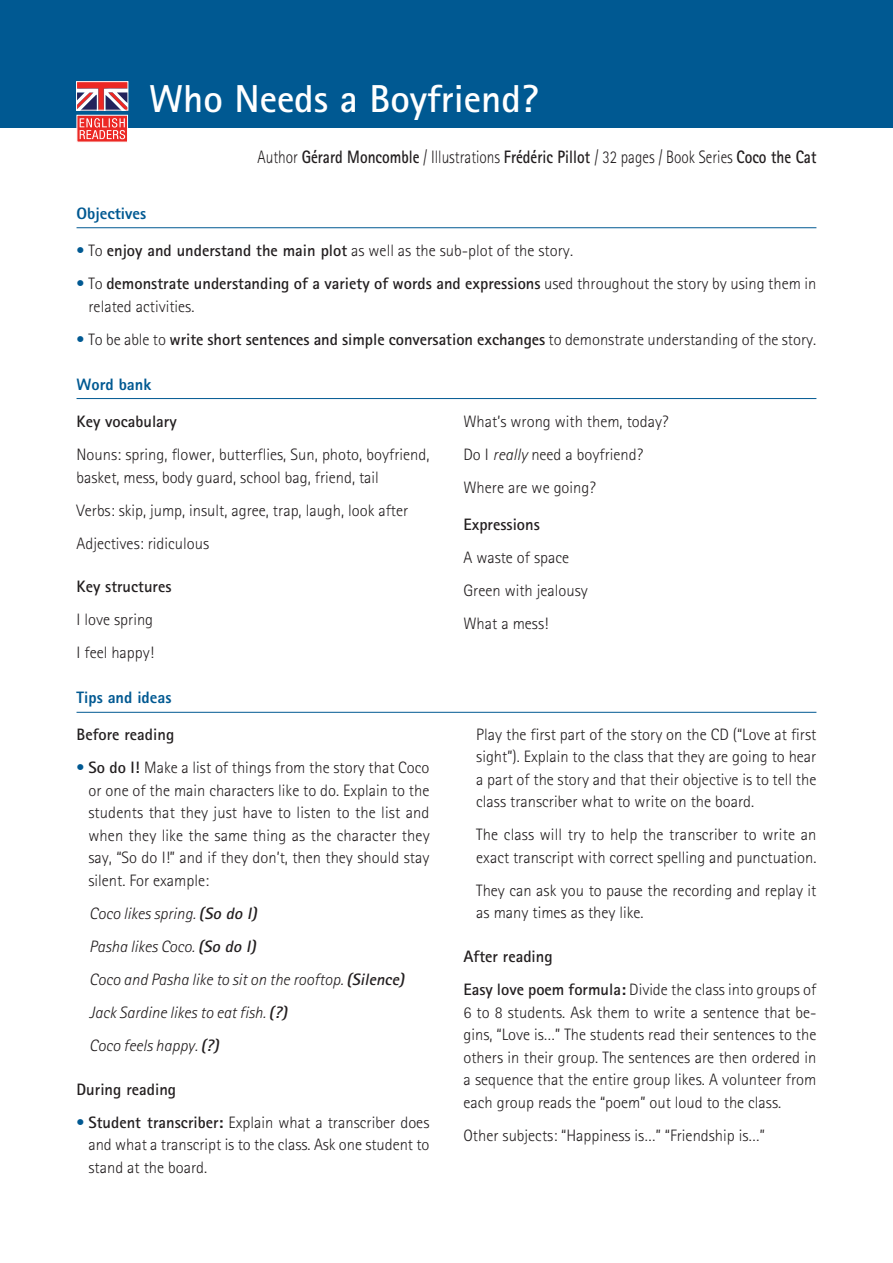
<style>
.page{position:relative;width:893px;height:1263px;background:#fff}
.page>*{position:absolute;margin:0;border:0;box-sizing:border-box;transform-origin:0 0}
.seccion_AD_verde{font:700 39px "Rotis Sans Serif";color:#fff}
.t1{font:300 18px "Rotis Sans Serif";color:#231f20;scale:.85 1}
._2_Tx_Guia{font:300 16.5px/22.5px "Rotis Sans Serif";color:#231f20}
._2_Tx_Guia-2{font:700 16.5px "Rotis Sans Serif";color:#231f20}
._2_Tx_Guia-3{font:italic 300 16.5px "Rotis Sans Serif";color:#231f20}
._3_Epígrafes_verdes{font:800 16.5px "Rotis Sans Serif";color:#005992}
.s1{font-weight:700}
.s2{color:#005992}
.s3{font-weight:300;color:#005992}
.s4{font-weight:300}
.s5{font-style:italic}
</style>
<div class="page">
<div style="left:0;top:0;width:893px;height:128px;background:#005992"></div>
<svg style="left:77px;top:115px;width:51px;height:27px"></svg>
<svg style="left:78px;top:83px;width:48px;height:26px"></svg>
<div style="left:76px;top:81px;width:52px;height:30px;border:1px solid #fff"></div>
<svg style="left:80px;top:118px;width:45px;height:21px"></svg>
<hr style="left:77px;top:227px;width:739px;height:1px;background:#005992">
<hr style="left:77px;top:712px;width:739px;height:1px;background:#005992">
<hr style="left:77px;top:398px;width:739px;height:1px;background:#005992">
<p class="seccion_AD_verde" style="left:149px;top:75px;width:391px">Who Needs a Boyfriend?</p>
<p class="t1" style="left:257px;top:147px;width:659px">Author <span class="s1">Gérard Moncomble</span> / Illustrations <span class="s1">Frédéric Pillot</span> / 32 pages / Book Series <span class="s1">Coco the Cat</span></p>
<p class="_3_Epígrafes_verdes" style="left:77px;top:203px;width:71px">Objectives</p>
<p class="_2_Tx_Guia" style="left:77px;top:239px;width:498px"><span class="s2">•</span> To <span class="s1">enjoy and understand the main plot</span> as well as the sub-plot of the story.</p>
<p class="_2_Tx_Guia" style="left:88px;top:272px;width:729px;text-indent:-12px"><span class="s2">•</span> To <span class="s1">demonstrate understanding of a variety of words and expressions</span> used throughout the story by using them in related activities.</p>
<p class="_2_Tx_Guia-2" style="left:77px;top:329px;width:741px"><span class="s3">•</span> <span class="s4">To be able to</span> write short sentences and simple conversation exchanges <span class="s4">to demonstrate understanding of the story.</span></p>
<p class="_3_Epígrafes_verdes" style="left:77px;top:374px;width:76px">Word bank</p>
<p class="_2_Tx_Guia-2" style="left:77px;top:411px;width:102px">Key vocabulary</p>
<p class="_2_Tx_Guia" style="left:77px;top:443px;width:354px">Nouns: spring, flower, butterflies, Sun, photo, boyfriend, basket, mess, body guard, school bag, friend, tail</p>
<p class="_2_Tx_Guia" style="left:77px;top:499px;width:333px">Verbs: skip, jump, insult, agree, trap, laugh, look after</p>
<p class="_2_Tx_Guia" style="left:77px;top:532px;width:134px">Adjectives: ridiculous</p>
<p class="_2_Tx_Guia-2" style="left:77px;top:576px;width:97px">Key structures</p>
<p class="_2_Tx_Guia" style="left:77px;top:609px;width:78px">I love spring</p>
<p class="_2_Tx_Guia" style="left:77px;top:642px;width:79px">I feel happy!</p>
<p class="_3_Epígrafes_verdes" style="left:77px;top:687px;width:96px">Tips and ideas</p>
<p class="_2_Tx_Guia-2" style="left:77px;top:724px;width:99px">Before reading</p>
<p class="_2_Tx_Guia" style="left:88px;top:756px;width:343px;text-align:justify;text-indent:-12px"><span class="s2">•</span> <span class="s1">So do I!</span> Make a list of things from the story that Coco or one of the main characters like to do. Explain to the students that they just have to listen to the list and when they like the same thing as the character they say, “So do I!” and if they don’t, then they should stay silent. For example:</p>
<p class="_2_Tx_Guia-3" style="left:89px;top:904px;width:173px">Coco likes spring. <span class="s1">(So do I)</span></p>
<p class="_2_Tx_Guia-3" style="left:89px;top:937px;width:172px">Pasha likes Coco. <span class="s1">(So do I)</span></p>
<p class="_2_Tx_Guia-3" style="left:89px;top:970px;width:320px">Coco and Pasha like to sit on the rooftop. <span class="s1">(Silence)</span></p>
<p class="_2_Tx_Guia-3" style="left:89px;top:1003px;width:203px">Jack Sardine likes to eat fish. <span class="s1">(?)</span></p>
<p class="_2_Tx_Guia-3" style="left:89px;top:1036px;width:135px">Coco feels happy. <span class="s1">(?)</span></p>
<p class="_2_Tx_Guia-2" style="left:77px;top:1078px;width:101px">During reading</p>
<p class="_2_Tx_Guia" style="left:88px;top:1111px;width:343px;text-align:justify;text-indent:-12px"><span class="s2">•</span> <span class="s1">Student transcriber:</span> Explain what a transcriber does and what a transcript is to the class. Ask one student to stand at the board.</p>
<p class="_2_Tx_Guia" style="left:463px;top:410px;width:207px">What’s wrong with them, today?</p>
<p class="_2_Tx_Guia" style="left:463px;top:443px;width:181px">Do I <span class="s5">really</span> need a boyfriend?</p>
<p class="_2_Tx_Guia" style="left:463px;top:476px;width:134px">Where are we going?</p>
<p class="_2_Tx_Guia-2" style="left:463px;top:514px;width:78px">Expressions</p>
<p class="_2_Tx_Guia" style="left:463px;top:546px;width:107px">A waste of space</p>
<p class="_2_Tx_Guia" style="left:463px;top:579px;width:126px">Green with jealousy</p>
<p class="_2_Tx_Guia" style="left:463px;top:612px;width:86px">What a mess!</p>
<p class="_2_Tx_Guia" style="left:476px;top:723px;width:342px;text-align:justify">Play the first part of the story on the CD (“Love at first sight”). Explain to the class that they are going to hear a part of the story and that their objective is to tell the class transcriber what to write on the board.</p>
<p class="_2_Tx_Guia" style="left:476px;top:823px;width:342px">The class will try to help the transcriber to write an exact transcript with correct spelling and punctuation.</p>
<p class="_2_Tx_Guia" style="left:476px;top:879px;width:342px">They can ask you to pause the recording and replay it as many times as they like.</p>
<p class="_2_Tx_Guia-2" style="left:463px;top:946px;width:91px">After reading</p>
<p class="_2_Tx_Guia" style="left:463px;top:978px;width:354px;text-align:justify"><span class="s1">Easy love poem formula:</span> Divide the class into groups of 6 to 8 students. Ask them to write a sentence that be&shy;gins, “Love is…” The students read their sentences to the others in their group. The sentences are then ordered in a sequence that the entire group likes. A volunteer from each group reads the “poem” out loud to the class.</p>
<p class="_2_Tx_Guia" style="left:463px;top:1124px;width:303px">Other subjects: “Happiness is…” “Friendship is…”</p>
</div>
